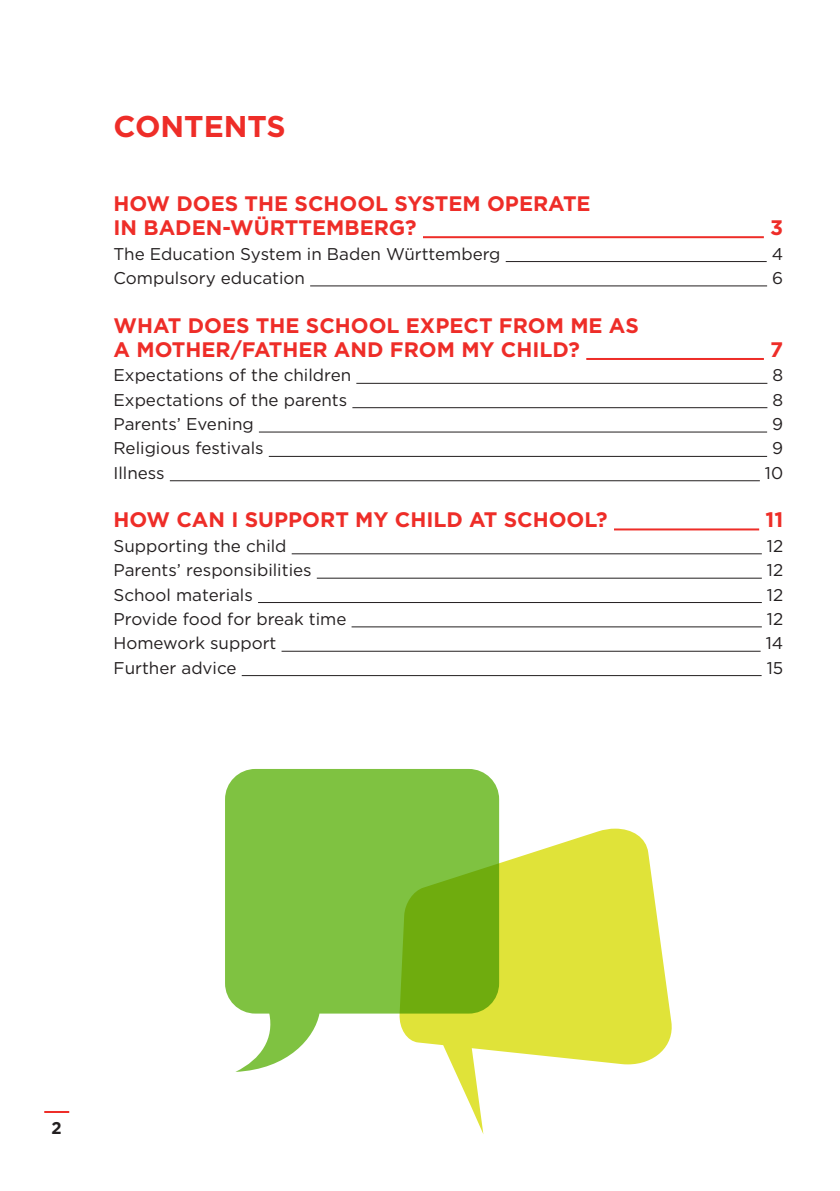
<style>
.page{position:relative;width:840px;height:1191px;background:#fff}
.page>*{position:absolute;margin:0;border:0;box-sizing:border-box;transform-origin:0 0}
.t1{font:700 30px "Gotham";color:#ee2d28}
.t2{font:700 21px/24.4px "Gotham";color:#ee2d28}
.t3{font:17px "Gotham";color:#231f20}
.t4{font:700 17px "Gotham";color:#231f20}
</style>
<div class="page">
<hr style="left:839px;top:0;width:1px;height:510px;background:#ee2d28">
<svg style="left:225px;top:769px;width:274px;height:302px;fill:#7fc241"></svg>
<svg style="left:398px;top:828px;width:274px;height:306px;fill:#e0e339"></svg>
<hr style="left:423px;top:236px;width:340px;height:2px;background:#ee2d28">
<hr style="left:505px;top:261px;width:261px;height:1px;background:#231f20">
<hr style="left:310px;top:285px;width:456px;height:1px;background:#231f20">
<hr style="left:586px;top:358px;width:177px;height:2px;background:#ee2d28">
<hr style="left:356px;top:383px;width:411px;height:1px;background:#231f20">
<hr style="left:352px;top:407px;width:415px;height:1px;background:#231f20">
<hr style="left:259px;top:431px;width:507px;height:1px;background:#231f20">
<hr style="left:268px;top:456px;width:498px;height:1px;background:#231f20">
<hr style="left:170px;top:480px;width:589px;height:1px;background:#231f20">
<hr style="left:613px;top:528px;width:145px;height:2px;background:#ee2d28">
<hr style="left:291px;top:553px;width:470px;height:1px;background:#231f20">
<hr style="left:316px;top:577px;width:445px;height:1px;background:#231f20">
<hr style="left:258px;top:602px;width:503px;height:1px;background:#231f20">
<hr style="left:351px;top:626px;width:410px;height:1px;background:#231f20">
<hr style="left:281px;top:650px;width:479px;height:1px;background:#231f20">
<hr style="left:241px;top:675px;width:520px;height:1px;background:#231f20">
<hr style="left:44px;top:1111px;width:25px;height:2px;background:#ee2d28">
<h1 class="t1" style="left:113px;top:107px;width:174px">CONTENTS</h1>
<p class="t2" style="left:113px;top:191px;width:478px">HOW DOES THE SCHOOL SYSTEM OPERATE<br>IN BADEN-WÜRTTEMBERG?</p>
<p class="t2" style="left:769px;top:215px;width:15px">3</p>
<p class="t3" style="left:113px;top:243px;width:388px">The Education System in Baden Württemberg</p>
<p class="t3" style="left:771px;top:243px;width:13px">4</p>
<p class="t3" style="left:113px;top:267px;width:193px">Compulsory education</p>
<p class="t3" style="left:771px;top:267px;width:12px">6</p>
<p class="t2" style="left:113px;top:313px;width:526px">WHAT DOES THE SCHOOL EXPECT FROM ME AS<br>A MOTHER/FATHER AND FROM MY CHILD?</p>
<p class="t2" style="left:769px;top:337px;width:14px">7</p>
<p class="t3" style="left:113px;top:364px;width:239px">Expectations of the children</p>
<p class="t3" style="left:772px;top:364px;width:12px">8</p>
<p class="t3" style="left:113px;top:389px;width:235px">Expectations of the parents</p>
<p class="t3" style="left:772px;top:389px;width:12px">8</p>
<p class="t3" style="left:113px;top:413px;width:142px">Parents’ Evening</p>
<p class="t3" style="left:771px;top:413px;width:12px">9</p>
<p class="t3" style="left:113px;top:437px;width:152px">Religious festivals</p>
<p class="t3" style="left:771px;top:437px;width:12px">9</p>
<p class="t3" style="left:113px;top:462px;width:53px">Illness</p>
<p class="t3" style="left:764px;top:462px;width:20px">10</p>
<p class="t2" style="left:113px;top:508px;width:495px">HOW CAN I SUPPORT MY CHILD AT SCHOOL?</p>
<p class="t2" style="left:765px;top:508px;width:19px">11</p>
<p class="t3" style="left:113px;top:535px;width:174px">Supporting the child</p>
<p class="t3" style="left:766px;top:535px;width:18px">12</p>
<p class="t3" style="left:113px;top:559px;width:199px">Parents’ responsibilities</p>
<p class="t3" style="left:766px;top:559px;width:18px">12</p>
<p class="t3" style="left:113px;top:583px;width:141px">School materials</p>
<p class="t3" style="left:766px;top:583px;width:18px">12</p>
<p class="t3" style="left:113px;top:608px;width:234px">Provide food for break time</p>
<p class="t3" style="left:766px;top:608px;width:18px">12</p>
<p class="t3" style="left:113px;top:632px;width:164px">Homework support</p>
<p class="t3" style="left:765px;top:632px;width:19px">14</p>
<p class="t3" style="left:113px;top:656px;width:124px">Further advice</p>
<p class="t3" style="left:766px;top:656px;width:18px">15</p>
<p class="t4" style="left:52px;top:1116px;width:12px">2</p>
</div>
